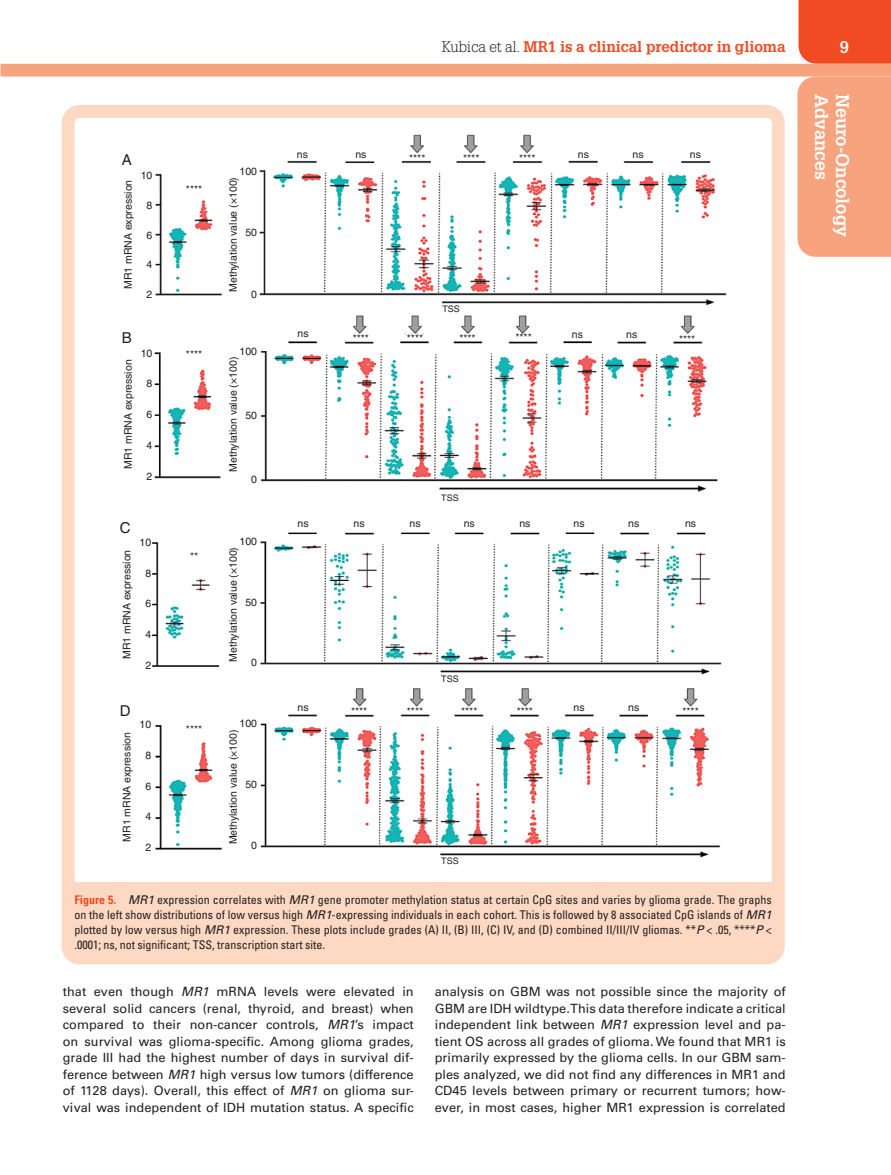
<style>
.page{position:relative;width:891px;height:1175px;background:#fff}
.page>*{position:absolute;margin:0;border:0;box-sizing:border-box;transform-origin:0 0}
.t1{font:700 18px "Glypha LT Std";color:#fff}
.t2{font:700 16.5px "Glypha LT Std";color:#fff}
.t3{font:700 15px "Glypha LT Std";color:#f04b22}
.t4{font:15px "Helvetica";color:#231f20}
.t5{font:12.75px/16.5px "Univers LT Std";letter-spacing:.005em;color:#231f20;text-align:justify}
.t6{font:condensed 12px/15px "Univers LT Std";color:#231f20;text-align:justify}
.t7{font:10.5px "Helvetica";color:#231f20}
.t8{font:9px "Helvetica";color:#231f20}
.s1{font-weight:300;color:#231f20}
.s2{font-weight:700;color:#f04b22}
.s3{font-style:italic;font-stretch:normal}
.s4{font-style:italic}
</style>
<div class="page">
<div style="left:799px;top:0;width:92px;height:64px;background:#f04b22"></div>
<div style="left:1px;top:64px;width:890px;height:12px;background:#f7a37d"></div>
<div style="left:797px;top:76px;width:94px;height:181px;background:#f7a37d"></div>
<div style="left:65px;top:882px;width:716px;height:74px;background:#fdd8c3"></div>
<img style="left:152px;top:134px;width:575px;height:723px">
<div style="left:62px;top:105px;width:723px;height:859px;border:13px solid #fdd8c3;border-radius:12px"></div>
<p class="t4" style="left:122px;top:151px;width:12px">A</p>
<p class="t7" style="left:240px;top:165px;width:19px">100</p>
<p class="t7" style="left:141px;top:169px;width:13px">10</p>
<p class="t7" style="left:122px;top:289px;width:111px;rotate:-90deg">MR1 mRNA expression</p>
<p class="t7" style="left:227px;top:292px;width:116px;rotate:-90deg">Methylation value (×100)</p>
<p class="t7" style="left:186px;top:183px;width:18px">****</p>
<p class="t7" style="left:147px;top:199px;width:7px">8</p>
<p class="t7" style="left:147px;top:229px;width:7px">6</p>
<p class="t7" style="left:245px;top:227px;width:13px">50</p>
<p class="t7" style="left:147px;top:259px;width:7px">4</p>
<p class="t7" style="left:147px;top:288px;width:7px">2</p>
<p class="t7" style="left:251px;top:288px;width:7px">0</p>
<p class="t4" style="left:122px;top:329px;width:12px">B</p>
<p class="t7" style="left:240px;top:345px;width:19px">100</p>
<p class="t7" style="left:141px;top:347px;width:13px">10</p>
<p class="t7" style="left:186px;top:349px;width:18px">****</p>
<p class="t7" style="left:122px;top:469px;width:111px;rotate:-90deg">MR1 mRNA expression</p>
<p class="t7" style="left:227px;top:471px;width:116px;rotate:-90deg">Methylation value (×100)</p>
<p class="t7" style="left:147px;top:377px;width:7px">8</p>
<p class="t7" style="left:147px;top:408px;width:7px">6</p>
<p class="t7" style="left:245px;top:409px;width:13px">50</p>
<p class="t7" style="left:147px;top:439px;width:7px">4</p>
<p class="t7" style="left:147px;top:470px;width:7px">2</p>
<p class="t7" style="left:251px;top:473px;width:7px">0</p>
<p class="t4" style="left:120px;top:519px;width:12px">C</p>
<p class="t7" style="left:240px;top:535px;width:19px">100</p>
<p class="t7" style="left:140px;top:536px;width:13px">10</p>
<p class="t7" style="left:121px;top:659px;width:111px;rotate:-90deg">MR1 mRNA expression</p>
<p class="t7" style="left:227px;top:662px;width:116px;rotate:-90deg">Methylation value (×100)</p>
<p class="t7" style="left:190px;top:550px;width:10px">**</p>
<p class="t7" style="left:145px;top:567px;width:7px">8</p>
<p class="t7" style="left:145px;top:597px;width:7px">6</p>
<p class="t7" style="left:245px;top:596px;width:13px">50</p>
<p class="t7" style="left:145px;top:628px;width:7px">4</p>
<p class="t7" style="left:145px;top:659px;width:7px">2</p>
<p class="t7" style="left:251px;top:656px;width:7px">0</p>
<p class="t4" style="left:120px;top:701px;width:12px">D</p>
<p class="t7" style="left:240px;top:717px;width:19px">100</p>
<p class="t7" style="left:140px;top:718px;width:13px">10</p>
<p class="t7" style="left:186px;top:723px;width:18px">****</p>
<p class="t7" style="left:121px;top:841px;width:111px;rotate:-90deg">MR1 mRNA expression</p>
<p class="t7" style="left:227px;top:844px;width:116px;rotate:-90deg">Methylation value (×100)</p>
<p class="t7" style="left:145px;top:749px;width:7px">8</p>
<p class="t7" style="left:145px;top:780px;width:7px">6</p>
<p class="t7" style="left:245px;top:778px;width:13px">50</p>
<p class="t7" style="left:145px;top:810px;width:7px">4</p>
<p class="t7" style="left:145px;top:841px;width:7px">2</p>
<p class="t7" style="left:251px;top:839px;width:7px">0</p>
<p class="t3" style="left:442px;top:37px;width:345px"><span class="s1">Kubica et al.</span> MR1 is a clinical predictor in glioma</p>
<p class="t2" style="left:840px;top:37px;width:11px">9</p>
<h1 class="t1" style="left:833px;top:94px;width:88px;rotate:90deg">Advances</h1>
<h1 class="t1" style="left:854px;top:94px;width:145px;rotate:90deg">Neuro-Oncology</h1>
<p class="t7" style="left:297px;top:149px;width:13px">ns</p>
<p class="t7" style="left:355px;top:149px;width:13px">ns</p>
<p class="t7" style="left:409px;top:153px;width:18px">****</p>
<p class="t7" style="left:463px;top:153px;width:18px">****</p>
<p class="t7" style="left:519px;top:153px;width:18px">****</p>
<p class="t7" style="left:578px;top:148px;width:13px">ns</p>
<p class="t7" style="left:632px;top:148px;width:13px">ns</p>
<p class="t7" style="left:690px;top:148px;width:13px">ns</p>
<p class="t8" style="left:442px;top:304px;width:19px">TSS</p>
<p class="t7" style="left:298px;top:328px;width:13px">ns</p>
<p class="t7" style="left:353px;top:332px;width:18px">****</p>
<p class="t7" style="left:407px;top:332px;width:18px">****</p>
<p class="t7" style="left:459px;top:332px;width:18px">****</p>
<p class="t7" style="left:515px;top:332px;width:18px">****</p>
<p class="t7" style="left:572px;top:328px;width:13px">ns</p>
<p class="t7" style="left:626px;top:328px;width:13px">ns</p>
<p class="t7" style="left:679px;top:333px;width:18px">****</p>
<p class="t8" style="left:441px;top:492px;width:19px">TSS</p>
<p class="t7" style="left:298px;top:517px;width:13px">ns</p>
<p class="t7" style="left:354px;top:517px;width:13px">ns</p>
<p class="t7" style="left:410px;top:517px;width:13px">ns</p>
<p class="t7" style="left:464px;top:517px;width:13px">ns</p>
<p class="t7" style="left:519px;top:517px;width:13px">ns</p>
<p class="t7" style="left:574px;top:517px;width:13px">ns</p>
<p class="t7" style="left:628px;top:517px;width:13px">ns</p>
<p class="t7" style="left:685px;top:517px;width:13px">ns</p>
<p class="t8" style="left:441px;top:673px;width:19px">TSS</p>
<p class="t7" style="left:298px;top:701px;width:13px">ns</p>
<p class="t7" style="left:351px;top:705px;width:18px">****</p>
<p class="t7" style="left:407px;top:705px;width:18px">****</p>
<p class="t7" style="left:461px;top:705px;width:18px">****</p>
<p class="t7" style="left:517px;top:705px;width:18px">****</p>
<p class="t7" style="left:574px;top:701px;width:13px">ns</p>
<p class="t7" style="left:628px;top:701px;width:13px">ns</p>
<p class="t7" style="left:682px;top:705px;width:18px">****</p>
<p class="t8" style="left:441px;top:855px;width:19px">TSS</p>
<p class="t6" style="left:74px;top:891px;width:699px"><span class="s2">Figure 5.</span> <span class="s3">MR1</span> expression correlates with <span class="s3">MR1</span> gene promoter methylation status at certain CpG sites and varies by glioma grade. The graphs on the left show distributions of low versus high <span class="s3">MR1</span>-expressing individuals in each cohort. This is followed by 8 associated CpG islands of <span class="s3">MR1 </span>plotted by low versus high <span class="s3">MR1</span> expression. These plots include grades (A) II, (B) III, (C) IV, and (D) combined II/III/IV gliomas. **<span class="s3">P</span> &lt; .05, ****<span class="s3">P</span> &lt; .0001; ns, not significant; TSS, transcription start site.</p>
<p class="t5" style="left:63px;top:983px;width:353px">that even though <span class="s4">MR1</span> mRNA levels were elevated in several solid cancers (renal, thyroid, and breast) when compared to their non-cancer controls, <span class="s4">MR1</span>’s impact on survival was glioma-specific. Among glioma grades, grade III had the highest number of days in survival dif&shy;ference between <span class="s4">MR1</span> high versus low tumors (difference of 1128 days). Overall, this effect of <span class="s4">MR1</span> on glioma sur&shy;vival was independent of IDH mutation status. A specific</p>
<p class="t5" style="left:435px;top:983px;width:353px">analysis on GBM was not possible since the majority of GBM are IDH wildtype. This data therefore indicate a critical independent link between <span class="s4">MR1</span> expression level and pa&shy;tient OS across all grades of glioma. We found that MR1 is primarily expressed by the glioma cells. In our GBM sam&shy;ples analyzed, we did not find any differences in MR1 and CD45 levels between primary or recurrent tumors; how&shy;ever, in most cases, higher MR1 expression is correlated</p>
</div>
